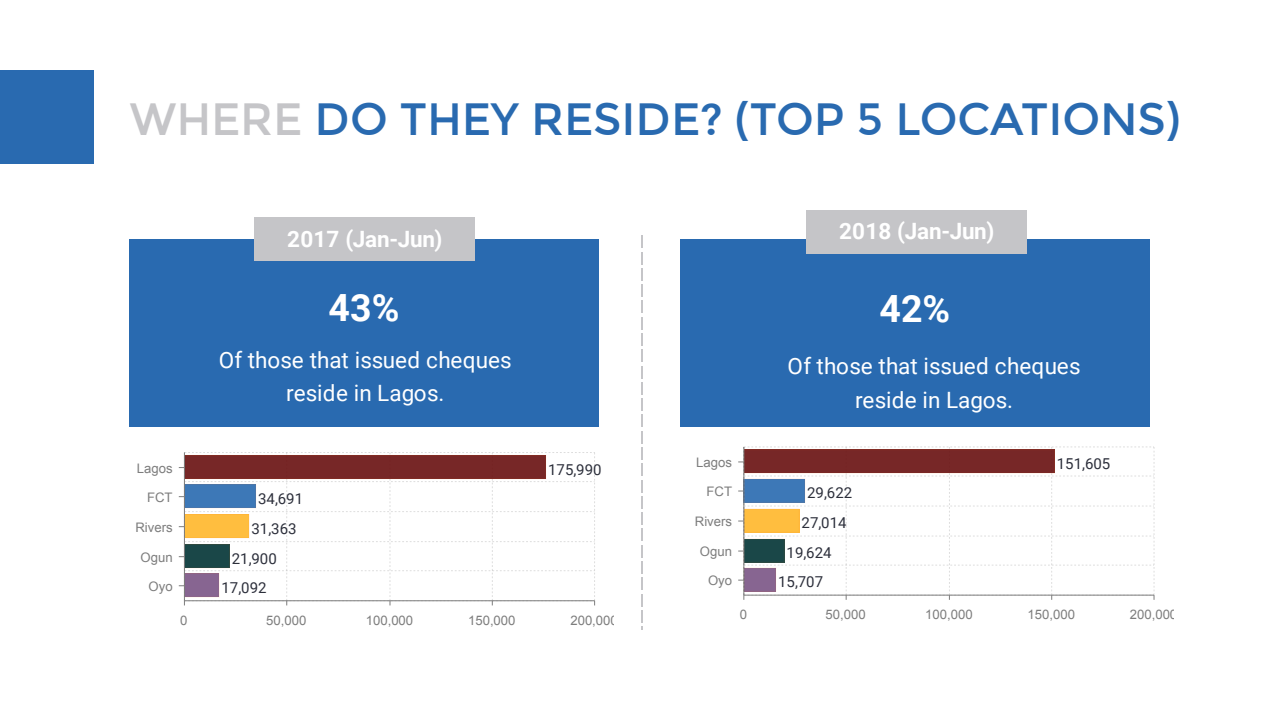
<style>
.page{position:relative;width:1281px;height:720px;background:#fff}
.page>*{position:absolute;margin:0;border:0;box-sizing:border-box;transform-origin:0 0}
.t1{font:45px "Montserrat";letter-spacing:-.005em;color:#296ab0}
.t2{font:700 37.5px "Roboto";color:#fff}
.t3{font:22.5px/33.8px "Roboto";letter-spacing:.005em;color:#fff;text-align:center}
.t4{font:700 22.5px "Roboto";letter-spacing:.005em;color:#fff}
.t5{font:15px "Roboto";color:#2c2f3b}
.t6{font:13.12px "Arial";color:#7d7d7d}
.s1{color:#c5c5c8}
</style>
<div class="page">
<svg style="left:179px;top:452px;width:416px;height:153px"></svg>
<hr style="left:184px;top:453px;width:1px;height:148px;background:#7d7d7d">
<hr style="left:184px;top:600px;width:410px;height:1px;background:#7d7d7d">
<div style="left:0;top:70px;width:94px;height:94px;background:#296ab0"></div>
<div style="left:129px;top:239px;width:469px;height:187px;background:#296ab0"></div>
<svg style="left:641px;top:236px;width:1px;height:394px"></svg>
<div style="left:254px;top:218px;width:221px;height:43px;background:#c5c5c8"></div>
<div style="left:680px;top:239px;width:469px;height:188px;background:#296ab0"></div>
<div style="left:806px;top:210px;width:220px;height:43px;background:#c5c5c8"></div>
<svg style="left:738px;top:446px;width:416px;height:154px"></svg>
<hr style="left:743px;top:447px;width:1px;height:148px;background:#7d7d7d">
<hr style="left:743px;top:595px;width:410px;height:1px;background:#7d7d7d">
<h1 class="t1" style="left:129px;top:94px;width:1052px"><span class="s1">WHERE</span> DO THEY RESIDE? (TOP 5 LOCATIONS)</h1>
<h3 class="t4" style="left:287px;top:226px;width:157px">2017 (Jan-Jun)</h3>
<h3 class="t4" style="left:839px;top:218px;width:157px">2018 (Jan-Jun)</h3>
<h2 class="t2" style="left:328px;top:286px;width:72px">43%</h2>
<h2 class="t2" style="left:879px;top:287px;width:72px">42%</h2>
<h3 class="t3" style="left:219px;top:343px;width:294px">Of those that issued cheques reside in Lagos.</h3>
<p class="t6" style="left:137px;top:461px;width:37px">Lagos</p>
<p class="t6" style="left:147px;top:490px;width:27px">FCT</p>
<p class="t6" style="left:135px;top:520px;width:39px">Rivers</p>
<p class="t6" style="left:140px;top:550px;width:34px">Ogun</p>
<p class="t6" style="left:149px;top:579px;width:26px">Oyo</p>
<p class="t5" style="left:258px;top:490px;width:46px">34,691</p>
<p class="t5" style="left:251px;top:520px;width:46px">31,363</p>
<p class="t5" style="left:232px;top:550px;width:46px">21,900</p>
<p class="t5" style="left:221px;top:579px;width:46px">17,092</p>
<p class="t5" style="left:548px;top:461px;width:55px">175,990</p>
<p class="t6" style="left:180px;top:613px;width:9px">0</p>
<p class="t6" style="left:266px;top:613px;width:42px">50,000</p>
<p class="t6" style="left:366px;top:613px;width:49px">100,000</p>
<p class="t6" style="left:468px;top:613px;width:49px">150,000</p>
<p class="t6" style="left:570px;top:613px;width:49px">200,000</p>
<h3 class="t3" style="left:787px;top:350px;width:294px">Of those that issued cheques reside in Lagos.</h3>
<p class="t6" style="left:696px;top:455px;width:37px">Lagos</p>
<p class="t6" style="left:706px;top:484px;width:27px">FCT</p>
<p class="t6" style="left:694px;top:514px;width:39px">Rivers</p>
<p class="t6" style="left:699px;top:544px;width:34px">Ogun</p>
<p class="t6" style="left:708px;top:573px;width:26px">Oyo</p>
<p class="t5" style="left:807px;top:484px;width:46px">29,622</p>
<p class="t5" style="left:801px;top:514px;width:46px">27,014</p>
<p class="t5" style="left:786px;top:544px;width:46px">19,624</p>
<p class="t5" style="left:778px;top:573px;width:46px">15,707</p>
<p class="t5" style="left:1056px;top:455px;width:55px">151,605</p>
<p class="t6" style="left:739px;top:607px;width:9px">0</p>
<p class="t6" style="left:825px;top:607px;width:42px">50,000</p>
<p class="t6" style="left:925px;top:607px;width:49px">100,000</p>
<p class="t6" style="left:1027px;top:607px;width:49px">150,000</p>
<p class="t6" style="left:1129px;top:607px;width:49px">200,000</p>
</div>
